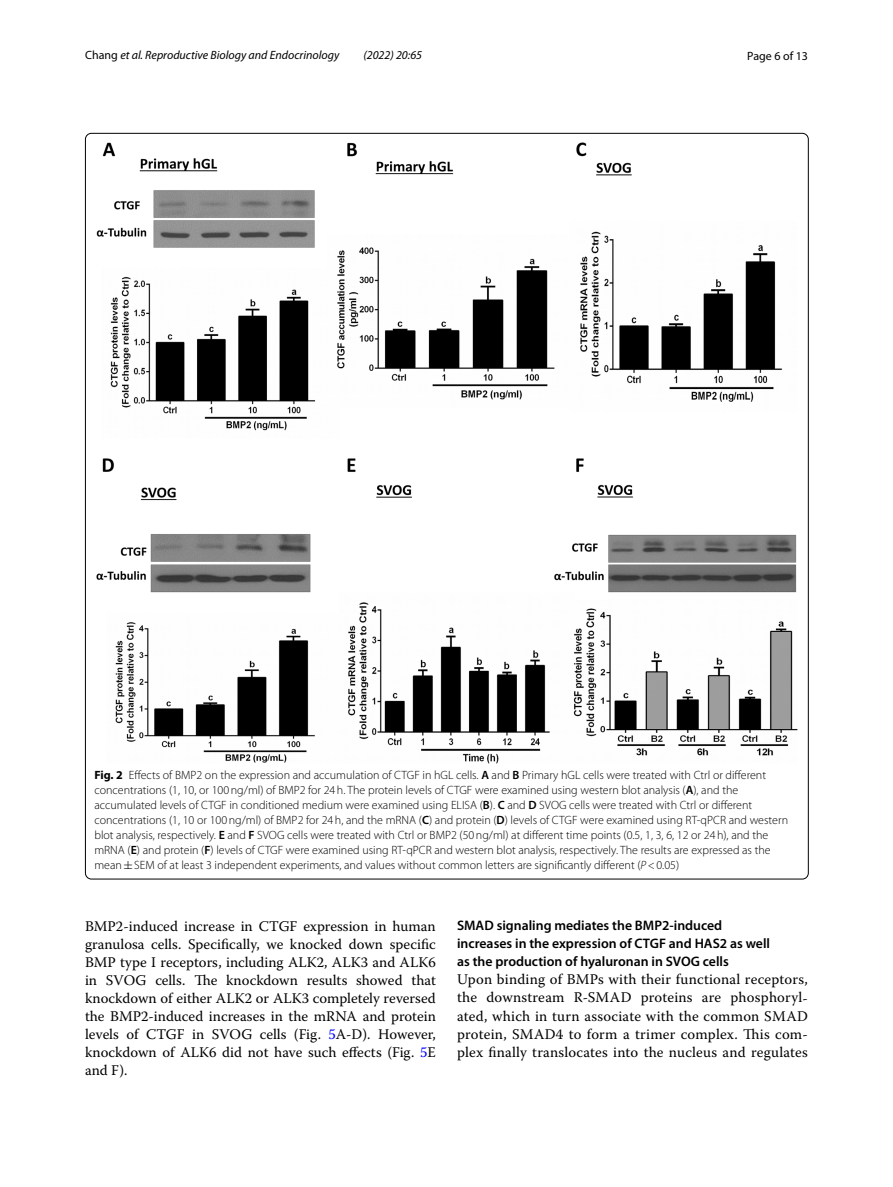
<style>
.page{position:relative;width:893px;height:1187px;background:#fff}
.page>*{position:absolute;margin:0;border:0;box-sizing:border-box;transform-origin:0 0}
.t1{font:14.7px/18px "Warnock Pro";letter-spacing:.005em;color:#000;text-align:justify}
.t2{font:600 13.8px/18px "Myriad Pro";color:#000}
.t3{font:300 12px/15px "Myriad Pro";color:#000}
.t4{font:italic 12px "Myriad Pro";color:#000}
.t5{font:12px "Myriad Pro";color:#000}
.s1{font-style:normal}
.s2{font-weight:700}
.s3{font-weight:600}
.s4{font-family:"MTSY";font-weight:400}
.s5{font-style:italic}
.s6{color:#00f}
</style>
<div class="page">
<img style="left:97px;top:142px;width:700px;height:621px">
<p class="t4" style="left:85px;top:48px;width:256px"><span class="s1">Chang</span> et al. Reproductive Biology and Endocrinology</p>
<p class="t4" style="left:363px;top:48px;width:60px">(2022) 20:65</p>
<p class="t5" style="left:747px;top:48px;width:62px">Page 6 of 13</p>
<p class="t3" style="left:94px;top:767px;width:695px"><span class="s2">Fig. 2</span> Effects of BMP2 on the expression and accumulation of CTGF in hGL cells. <span class="s3">A</span> and <span class="s3">B</span> Primary hGL cells were treated with Ctrl or different concentrations (1, 10, or 100ng/ml) of BMP2 for 24h. The protein levels of CTGF were examined using western blot analysis (<span class="s3">A</span>), and the accumulated levels of CTGF in conditioned medium were examined using ELISA (<span class="s3">B</span>). <span class="s3">C</span> and <span class="s3">D</span> SVOG cells were treated with Ctrl or different concentrations (1, 10 or 100ng/ml) of BMP2 for 24h, and the mRNA (<span class="s3">C</span>) and protein (<span class="s3">D</span>) levels of CTGF were examined using RT-qPCR and western blot analysis, respectively. <span class="s3">E</span> and <span class="s3">F</span> SVOG cells were treated with Ctrl or BMP2 (50ng/ml) at different time points (0.5, 1, 3, 6, 12 or 24h), and the mRNA (<span class="s3">E</span>) and protein (<span class="s3">F</span>) levels of CTGF were examined using RT-qPCR and western blot analysis, respectively. The results are expressed as the mean<span class="s4">±</span>SEM of at least 3 independent experiments, and values without common letters are significantly different (<span class="s5">P</span>&lt;0.05)</p>
<p class="t1" style="left:85px;top:916px;width:352px">BMP2-induced increase in CTGF expression in human granulosa cells. Specifically, we knocked down specific BMP type I receptors, including ALK2, ALK3 and ALK6 in SVOG cells. The knockdown results showed that knockdown of either ALK2 or ALK3 completely reversed the BMP2-induced increases in the mRNA and protein levels of CTGF in SVOG cells (Fig. <span class="s6">5</span>A-D). However, knockdown of ALK6 did not have such effects (Fig. <span class="s6">5</span>E and F).</p>
<p class="t2" style="left:457px;top:916px;width:315px">SMAD signaling mediates the BMP2‑induced increases in the expression of CTGF and HAS2 as well as the production of hyaluronan in SVOG cells</p>
<p class="t1" style="left:457px;top:970px;width:352px">Upon binding of BMPs with their functional receptors, the downstream R-SMAD proteins are phosphoryl&shy;ated, which in turn associate with the common SMAD protein, SMAD4 to form a trimer complex. This com&shy;plex finally translocates into the nucleus and regulates</p>
</div>
